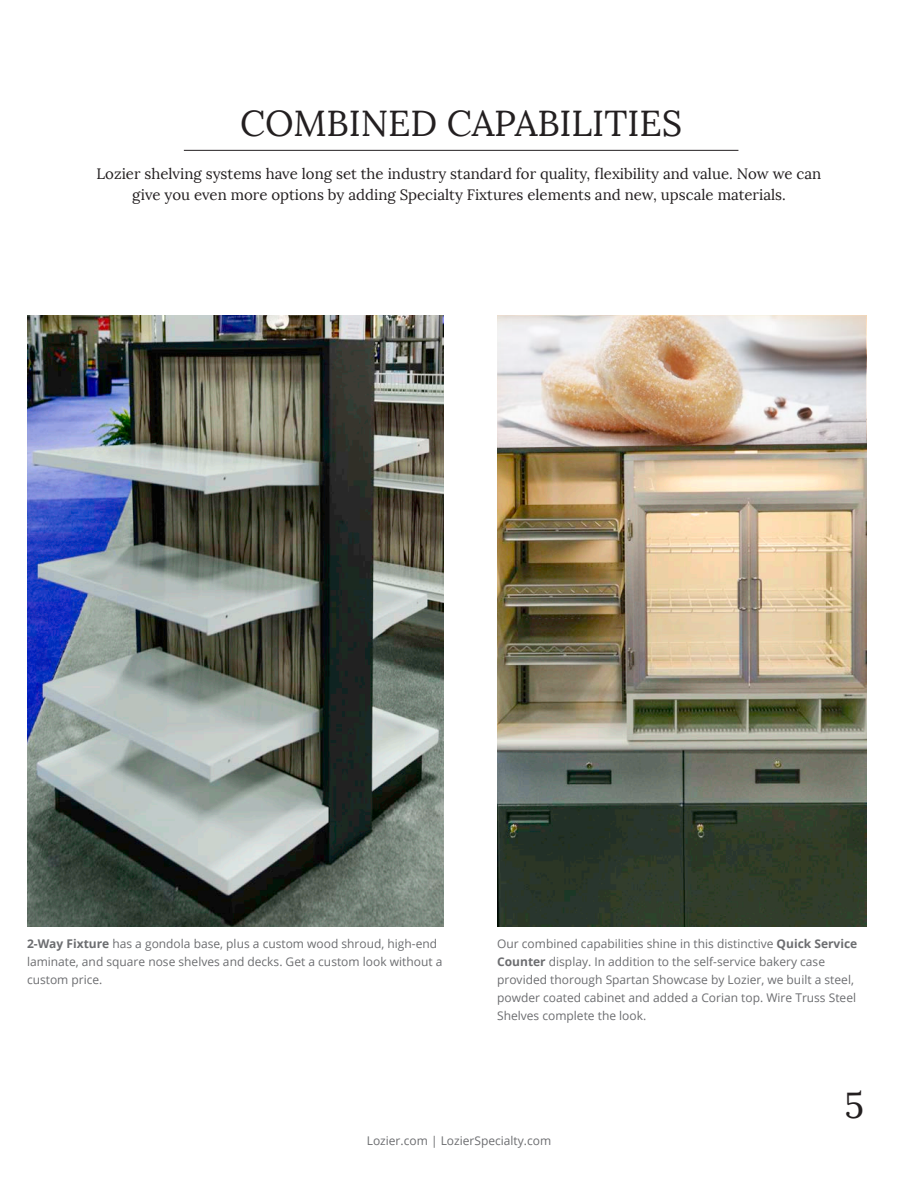
<style>
.page{position:relative;width:918px;height:1188px;background:#fff}
.page>*{position:absolute;margin:0;border:0;box-sizing:border-box;transform-origin:0 0}
.t1{font:36px "Lora";color:#231f20}
.body_copy{font:15px/21px "Lora";color:#231f20;text-align:center}
.captions{font:12px/18px "Open Sans";color:#6c6d70}
.s1{font-weight:700}
.s2{font-style:italic}
</style>
<div class="page">
<img style="left:27px;top:315px;width:416px;height:612px">
<img style="left:497px;top:448px;width:369px;height:479px">
<hr style="left:184px;top:150px;width:554px;height:1px;background:#231f20">
<img style="left:497px;top:315px;width:369px;height:133px">
<p class="t1" style="left:240px;top:101px;width:444px">COMBINED CAPABILITIES</p>
<p class="body_copy" style="left:97px;top:163px;width:726px">Lozier shelving systems have long set the industry standard for quality, flexibility and value. Now we can give you even more options by adding Specialty Fixtures elements and new, upscale materials.</p>
<p class="captions" style="left:27px;top:935px;width:417px"><span class="s1">2-Way Fixture</span> has a gondola base, plus a custom wood shroud, high-end laminate, and square nose shelves and decks. Get a custom look without a custom price.</p>
<p class="captions" style="left:497px;top:935px;width:362px">Our combined capabilities shine in this distinctive <span class="s1">Quick Service Counter</span> display. In addition to the self-service bakery case provided thorough Spartan Showcase by Lozier, we built a steel, powder coated cabinet and added a Corian top. Wire Truss Steel Shelves complete the look.</p>
<h1 class="t1" style="left:844px;top:1084px;width:21px">5</h1>
<p class="captions" style="left:367px;top:1131px;width:186px">Lozier.com <span class="s2">|</span> LozierSpecialty.com</p>
</div>
